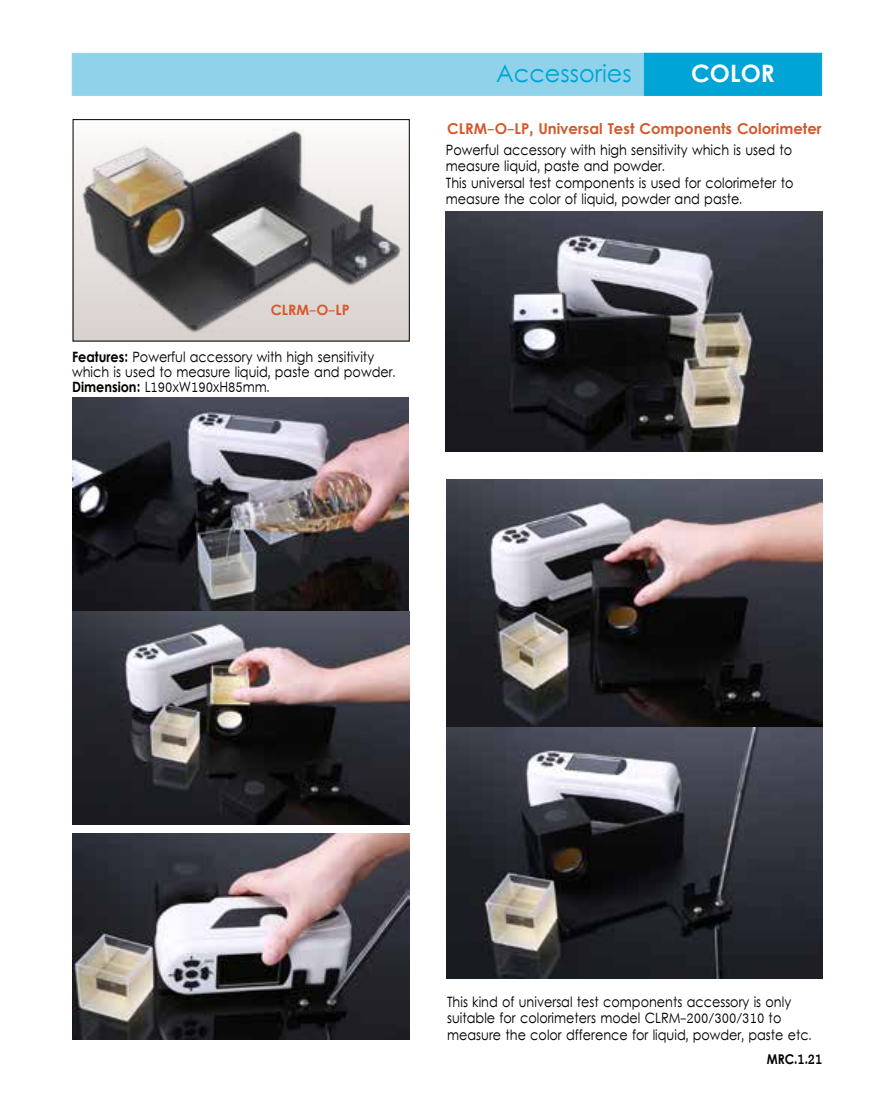
<style>
.page{position:relative;width:893px;height:1093px;background:#fff}
.page>*{position:absolute;margin:0;border:0;box-sizing:border-box;transform-origin:0 0}
.t1{font:24px "Levenim";color:#00a5d6}
.t2{font:24px "Levenim MT Bold";color:#fff}
.t3{font:15px "Levenim MT Bold";color:#d4582a}
.t4{font:14.25px/16.5px "Levenim";color:#000;scale:.9 1}
.t5{font:14.25px "Levenim MT Bold";color:#d4582a}
.t6{font:13.5px "Levenim MT Bold";color:#000;scale:.9 1}
.s1{font-family:"Levenim MT Bold"}
</style>
<div class="page">
<div style="left:72px;top:53px;width:750px;height:43px;background:#91d2eb"></div>
<div style="left:644px;top:53px;width:178px;height:43px;background:#00a5d6"></div>
<div style="left:73px;top:120px;width:336px;height:221px;background:linear-gradient(to bottom,#fcfbfa,#d8d0cd)"></div>
<div style="left:73px;top:119px;width:336px;height:222px;border:1px solid #000"></div>
<img style="left:80px;top:128px;width:323px;height:205px">
<img style="left:446px;top:211px;width:377px;height:240px">
<img style="left:72px;top:398px;width:336px;height:224px">
<img style="left:73px;top:611px;width:336px;height:213px">
<img style="left:446px;top:479px;width:376px;height:249px">
<img style="left:446px;top:728px;width:376px;height:250px">
<img style="left:73px;top:834px;width:336px;height:205px">
<p class="t5" style="left:271px;top:302px;width:80px">CLRM O- -LP</p>
<p class="t4" style="left:72px;top:350px;width:361px;line-height:15px"><span class="s1">Features:</span> Powerful accessory with high sensitivity which is used to measure liquid, paste and powder.<br><span class="s1">Dimension</span> L<span class="s1">:</span> 190xW190xH85mm.</p>
<h1 class="t1" style="left:496px;top:60px;width:137px">Accessories</h1>
<h1 class="t2" style="left:691px;top:60px;width:85px">COLOR</h1>
<p class="t3" style="left:447px;top:119px;width:376px">CLRM O- -LP, Universal Test Components Colorimeter</p>
<p class="t4" style="left:446px;top:143px;width:388px">Powerful accessory with high sensitivity which is used to measure liquid, paste and powder.<br>This universal test components is used for colorimeter to measure the color of liquid, powder and paste.</p>
<p class="t4" style="left:447px;top:994px;width:406px">This kind of universal test components accessory is only suitable for colorimeters model CLRM-200/300/310 to measure the color dfference for liquid, powder, paste etc.</p>
<p class="t6" style="left:767px;top:1051px;width:63px">MRC.1.21</p>
</div>
